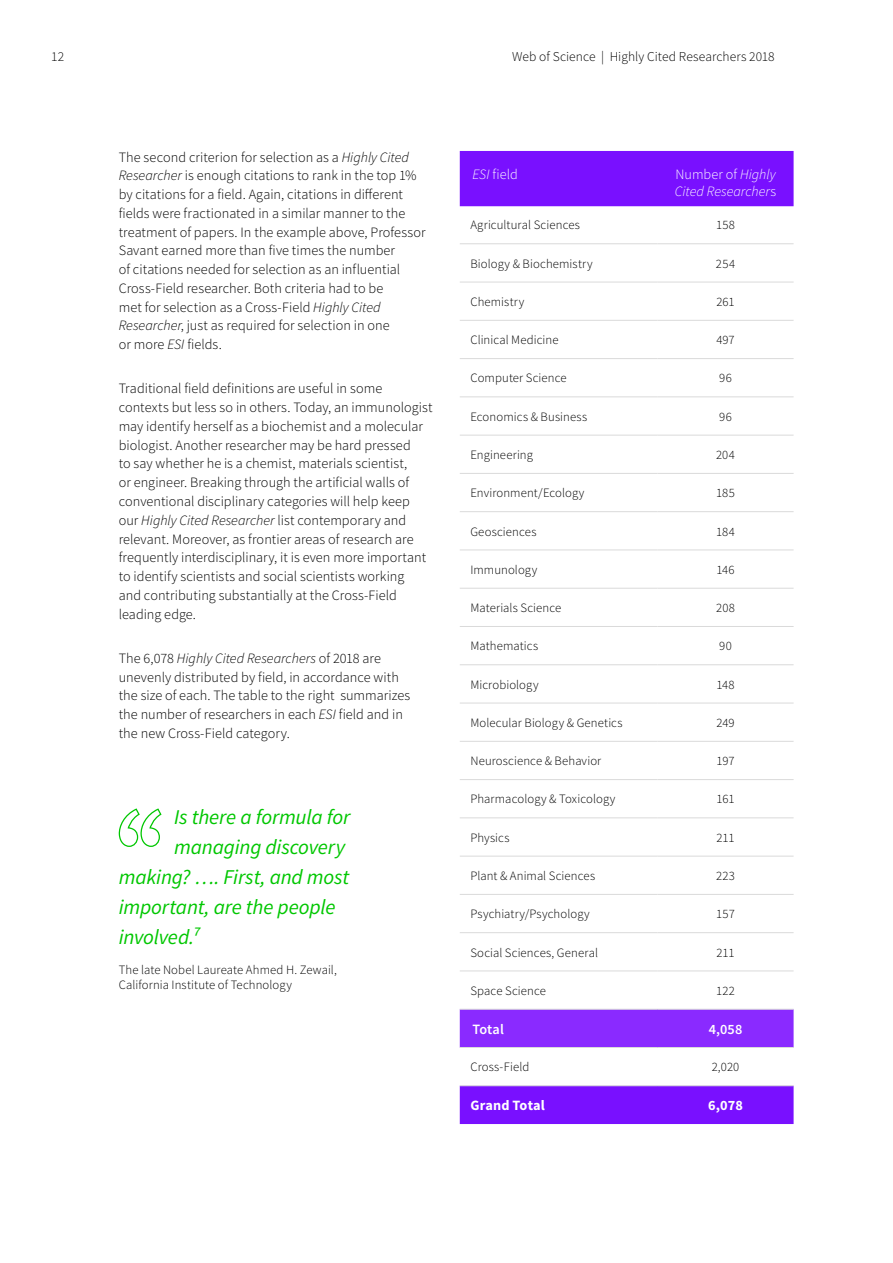
<style>
.page{position:relative;width:893px;height:1263px;background:#fff}
.page>*{position:absolute;margin:0;border:0;box-sizing:border-box;transform-origin:0 0}
.t1{font:italic 21px "Source Sans Pro";letter-spacing:-.01em;color:#00c700}
.t2{font:300 14.25px/18.8px "Source Sans Pro";letter-spacing:.005em;color:#000}
.t3{font:italic 300 14.25px/17.2px "Source Sans Pro";color:#fff}
.t4{font:700 14.25px "Source Sans Pro";letter-spacing:.005em;color:#fff}
.t5{font:600 14.25px "Source Sans Pro";letter-spacing:.01em;color:#fff}
.t6{font:300 14.25px "Source Sans Pro";letter-spacing:.005em;color:#fff}
.t7{font:300 13.5px "Source Sans Pro";letter-spacing:.005em;color:#000}
.t8{font:300 12.75px/15px "Source Sans Pro";letter-spacing:.01em;color:#000}
.s1{font-style:italic}
.s2{font-style:normal}
</style>
<div class="page">
<div style="left:460px;top:151px;width:334px;height:55px;background:#7910ff"></div>
<div style="left:460px;top:1010px;width:334px;height:37px;background:#8a2aff"></div>
<div style="left:460px;top:1086px;width:334px;height:38px;background:#7910ff"></div>
<hr style="left:460px;top:243px;width:197px;height:1px;background:#dadada">
<hr style="left:657px;top:243px;width:137px;height:1px;background:#dadada">
<hr style="left:460px;top:282px;width:197px;height:1px;background:#dadada">
<hr style="left:657px;top:282px;width:137px;height:1px;background:#dadada">
<hr style="left:460px;top:320px;width:197px;height:1px;background:#dadada">
<hr style="left:657px;top:320px;width:137px;height:1px;background:#dadada">
<hr style="left:460px;top:358px;width:197px;height:1px;background:#dadada">
<hr style="left:657px;top:358px;width:137px;height:1px;background:#dadada">
<hr style="left:460px;top:397px;width:197px;height:1px;background:#dadada">
<hr style="left:657px;top:397px;width:137px;height:1px;background:#dadada">
<hr style="left:460px;top:435px;width:197px;height:1px;background:#dadada">
<hr style="left:657px;top:435px;width:137px;height:1px;background:#dadada">
<hr style="left:460px;top:473px;width:197px;height:1px;background:#dadada">
<hr style="left:657px;top:473px;width:137px;height:1px;background:#dadada">
<hr style="left:460px;top:511px;width:197px;height:1px;background:#dadada">
<hr style="left:657px;top:511px;width:137px;height:1px;background:#dadada">
<hr style="left:460px;top:550px;width:197px;height:1px;background:#dadada">
<hr style="left:657px;top:550px;width:137px;height:1px;background:#dadada">
<hr style="left:460px;top:588px;width:197px;height:1px;background:#dadada">
<hr style="left:657px;top:588px;width:137px;height:1px;background:#dadada">
<hr style="left:460px;top:626px;width:197px;height:1px;background:#dadada">
<hr style="left:657px;top:626px;width:137px;height:1px;background:#dadada">
<hr style="left:460px;top:664px;width:197px;height:1px;background:#dadada">
<hr style="left:657px;top:664px;width:137px;height:1px;background:#dadada">
<hr style="left:460px;top:703px;width:197px;height:1px;background:#dadada">
<hr style="left:657px;top:703px;width:137px;height:1px;background:#dadada">
<hr style="left:460px;top:741px;width:197px;height:1px;background:#dadada">
<hr style="left:657px;top:741px;width:137px;height:1px;background:#dadada">
<hr style="left:460px;top:779px;width:197px;height:1px;background:#dadada">
<hr style="left:657px;top:779px;width:137px;height:1px;background:#dadada">
<hr style="left:460px;top:817px;width:197px;height:1px;background:#dadada">
<hr style="left:657px;top:817px;width:137px;height:1px;background:#dadada">
<hr style="left:460px;top:856px;width:197px;height:1px;background:#dadada">
<hr style="left:657px;top:856px;width:137px;height:1px;background:#dadada">
<hr style="left:460px;top:894px;width:197px;height:1px;background:#dadada">
<hr style="left:657px;top:894px;width:137px;height:1px;background:#dadada">
<hr style="left:460px;top:932px;width:197px;height:1px;background:#dadada">
<hr style="left:657px;top:932px;width:137px;height:1px;background:#dadada">
<hr style="left:460px;top:971px;width:197px;height:1px;background:#dadada">
<hr style="left:657px;top:971px;width:137px;height:1px;background:#dadada">
<hr style="left:460px;top:1009px;width:197px;height:1px;background:#dadada">
<hr style="left:657px;top:1009px;width:137px;height:1px;background:#dadada">
<hr style="left:460px;top:1047px;width:197px;height:1px;background:#dadada">
<hr style="left:657px;top:1047px;width:137px;height:1px;background:#dadada">
<hr style="left:460px;top:1085px;width:197px;height:1px;background:#dadada">
<hr style="left:657px;top:1085px;width:137px;height:1px;background:#dadada">
<svg style="left:118px;top:808px;width:44px;height:39px"></svg>
<p class="t7" style="left:51px;top:48px;width:15px">12</p>
<p class="t7" style="left:512px;top:48px;width:264px">Web of Science | Highly Cited Researchers 2018</p>
<p class="t2" style="left:119px;top:148px;width:308px">The second criterion for selection as a <span class="s1">Highly Cited Researcher</span> is enough citations to rank in the top 1% by citations for a field. Again, citations in different fields were fractionated in a similar manner to the treatment of papers. In the example above, Professor Savant earned more than five times the number<br>of citations needed for selection as an influential Cross-Field researcher. Both criteria had to be<br>met for selection as a Cross-Field <span class="s1">Highly Cited Researcher</span>, just as required for selection in one<br>or more <span class="s1">ESI</span> fields.</p>
<p class="t2" style="left:119px;top:379px;width:315px">Traditional field definitions are useful in some contexts but less so in others. Today, an immunologist may identify herself as a biochemist and a molecular biologist. Another researcher may be hard pressed<br>to say whether he is a chemist, materials scientist,<br>or engineer. Breaking through the artificial walls of conventional disciplinary categories will help keep our <span class="s1">Highly Cited Researcher</span> list contemporary and relevant. Moreover, as frontier areas of research are frequently interdisciplinary, it is even more important to identify scientists and social scientists working<br>and contributing substantially at the Cross-Field leading edge.</p>
<p class="t2" style="left:119px;top:649px;width:293px">The 6,078 <span class="s1">Highly Cited Researchers</span> of 2018 are unevenly distributed by field, in accordance with the size of each. The table to the right summarizes the number of researchers in each <span class="s1">ESI</span> field and in the new Cross-Field category.</p>
<h1 class="t1" style="left:174px;top:804px;width:178px">Is there a formula for</h1>
<h1 class="t1" style="left:174px;top:834px;width:172px">managing discovery</h1>
<h1 class="t1" style="left:119px;top:864px;width:232px">making? …. First, and most</h1>
<h1 class="t1" style="left:119px;top:894px;width:218px">important, are the people</h1>
<h1 class="t1" style="left:119px;top:924px;width:82px">involved.⁷</h1>
<p class="t8" style="left:119px;top:962px;width:220px">The late Nobel Laureate Ahmed H. Zewail,<br>California Institute of Technology</p>
<p class="t6" style="left:472px;top:165px;width:47px"><span class="s1">ESI</span> field</p>
<p class="t3" style="left:675px;top:165px;width:103px"><span class="s2">Number of</span> Highly<br>Cited Researcher<span class="s2">s</span></p>
<p class="t8" style="left:470px;top:218px;width:111px">Agricultural Sciences</p>
<p class="t8" style="left:716px;top:218px;width:20px">158</p>
<p class="t8" style="left:470px;top:256px;width:124px">Biology &amp; Biochemistry</p>
<p class="t8" style="left:716px;top:256px;width:21px">254</p>
<p class="t8" style="left:470px;top:294px;width:55px">Chemistry</p>
<p class="t8" style="left:716px;top:294px;width:20px">261</p>
<p class="t8" style="left:470px;top:332px;width:90px">Clinical Medicine</p>
<p class="t8" style="left:716px;top:332px;width:20px">497</p>
<p class="t8" style="left:470px;top:371px;width:98px">Computer Science</p>
<p class="t8" style="left:719px;top:371px;width:14px">96</p>
<p class="t8" style="left:470px;top:409px;width:118px">Economics &amp; Business</p>
<p class="t8" style="left:719px;top:409px;width:14px">96</p>
<p class="t8" style="left:470px;top:447px;width:64px">Engineering</p>
<p class="t8" style="left:716px;top:447px;width:20px">204</p>
<p class="t8" style="left:470px;top:486px;width:116px">Environment/Ecology</p>
<p class="t8" style="left:716px;top:486px;width:20px">185</p>
<p class="t8" style="left:470px;top:524px;width:68px">Geosciences</p>
<p class="t8" style="left:716px;top:524px;width:20px">184</p>
<p class="t8" style="left:470px;top:562px;width:68px">Immunology</p>
<p class="t8" style="left:716px;top:562px;width:20px">146</p>
<p class="t8" style="left:470px;top:600px;width:92px">Materials Science</p>
<p class="t8" style="left:716px;top:600px;width:20px">208</p>
<p class="t8" style="left:470px;top:639px;width:69px">Mathematics</p>
<p class="t8" style="left:719px;top:639px;width:14px">90</p>
<p class="t8" style="left:470px;top:677px;width:70px">Microbiology</p>
<p class="t8" style="left:716px;top:677px;width:20px">148</p>
<p class="t8" style="left:470px;top:715px;width:154px">Molecular Biology &amp; Genetics</p>
<p class="t8" style="left:716px;top:715px;width:20px">249</p>
<p class="t8" style="left:470px;top:753px;width:132px">Neuroscience &amp; Behavior</p>
<p class="t8" style="left:716px;top:753px;width:20px">197</p>
<p class="t8" style="left:470px;top:792px;width:146px">Pharmacology &amp; Toxicology</p>
<p class="t8" style="left:717px;top:792px;width:19px">161</p>
<p class="t8" style="left:470px;top:830px;width:41px">Physics</p>
<p class="t8" style="left:716px;top:830px;width:20px">211</p>
<p class="t8" style="left:470px;top:868px;width:126px">Plant &amp; Animal Sciences</p>
<p class="t8" style="left:716px;top:868px;width:20px">223</p>
<p class="t8" style="left:470px;top:906px;width:121px">Psychiatry/Psychology</p>
<p class="t8" style="left:716px;top:906px;width:20px">157</p>
<p class="t8" style="left:470px;top:945px;width:129px">Social Sciences, General</p>
<p class="t8" style="left:716px;top:945px;width:20px">211</p>
<p class="t8" style="left:470px;top:983px;width:77px">Space Science</p>
<p class="t8" style="left:716px;top:983px;width:20px">122</p>
<p class="t5" style="left:472px;top:1019px;width:33px">Total</p>
<p class="t5" style="left:709px;top:1019px;width:35px">4,058</p>
<p class="t8" style="left:470px;top:1060px;width:60px">Cross-Field</p>
<p class="t8" style="left:712px;top:1060px;width:29px">2,020</p>
<p class="t4" style="left:470px;top:1096px;width:76px">Grand Total</p>
<p class="t4" style="left:708px;top:1096px;width:36px">6,078</p>
</div>
